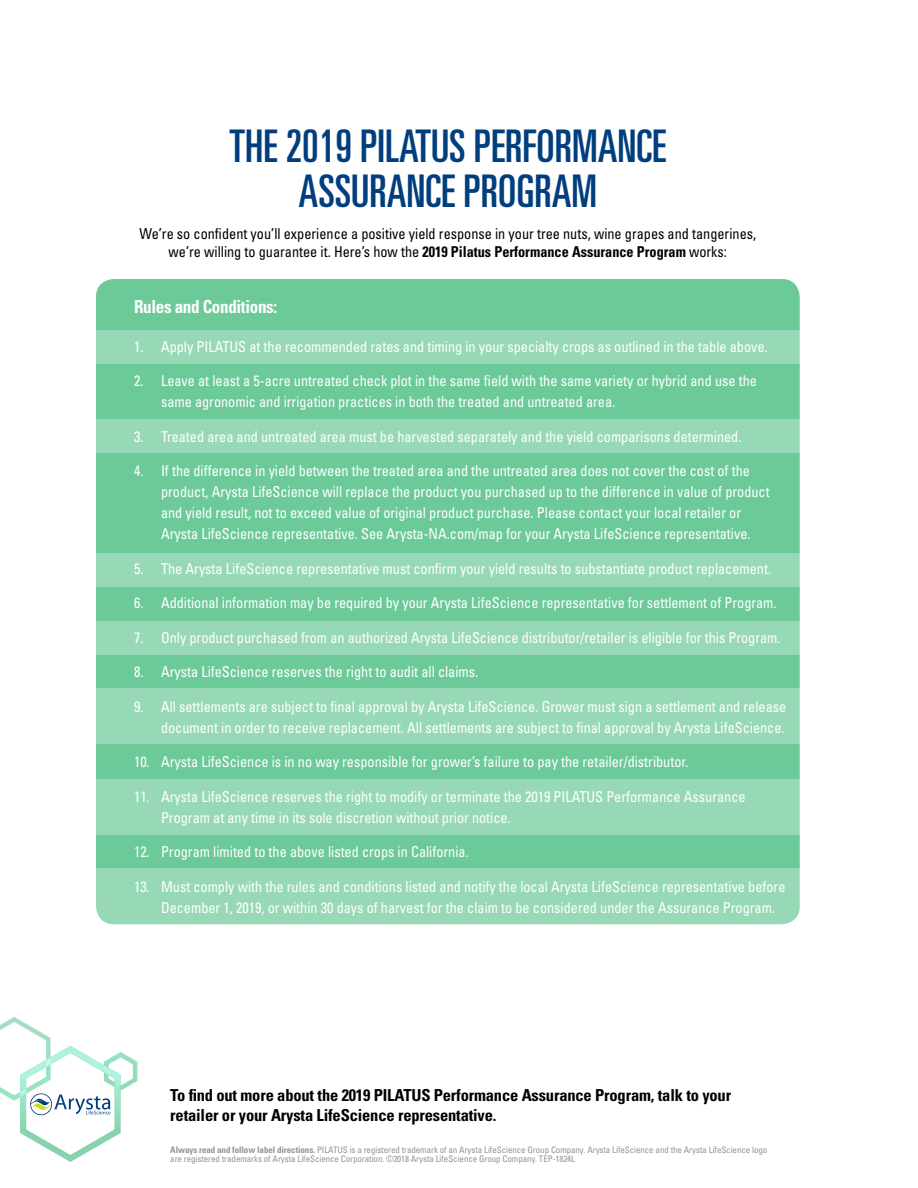
<style>
.page{position:relative;width:918px;height:1188px;background:#fff}
.page>*{position:absolute;margin:0;border:0;box-sizing:border-box;transform-origin:0 0}
.t1{font:ultra-condensed 45px/45px "Univers";color:#003e7e;text-align:center}
.t2{font:700 condensed 18px "Univers";letter-spacing:-.02em;color:#fff;scale:.95 1}
.t3{font:700 condensed 16.5px/19.8px "Univers";letter-spacing:-.01em;color:#000}
.t4{font:condensed 15px/21px "Univers";color:#fff;scale:.95 1}
.t5{font:condensed 15px/18px "Univers";color:#000;text-align:center;scale:.95 1}
.t6{font:condensed 9px/9px "Univers";letter-spacing:-.01em;color:#939598}
.s1{font-weight:700}
</style>
<div class="page">
<svg style="left:0;top:1017px;width:137px;height:145px"></svg>
<div style="left:96px;top:279px;width:704px;height:645px;background:#6cca98;border-radius:18px"></div>
<div style="left:83px;top:330px;width:724px;height:34px;background:#97d9b6"></div>
<div style="left:83px;top:419px;width:724px;height:34px;background:#97d9b6"></div>
<div style="left:84px;top:553px;width:722px;height:34px;background:#97d9b6"></div>
<div style="left:84px;top:621px;width:722px;height:34px;background:#97d9b6"></div>
<div style="left:84px;top:688px;width:722px;height:56px;background:#97d9b6"></div>
<div style="left:84px;top:869px;width:722px;height:55px;background:#97d9b6"></div>
<div style="left:84px;top:779px;width:722px;height:56px;background:#97d9b6"></div>
<h1 class="t1" style="left:230px;top:124px;width:438px">THE 2019 PILATUS PERFORMANCE<br>ASSURANCE PROGRAM</h1>
<p class="t5" style="left:139px;top:224px;width:651px">We’re so confident you’ll experience a positive yield response in your tree nuts, wine grapes and tangerines, we’re willing to guarantee it. Here’s how the <span class="s1">2019 Pilatus Performance Assurance Program</span> works:</p>
<p class="t2" style="left:134px;top:295px;width:152px">Rules and Conditions:</p>
<p class="t4" style="left:134px;top:336px;width:669px">1. Apply PILATUS at the recommended rates and timing in your specialty crops as outlined in the table above.</p>
<p class="t4" style="left:161px;top:370px;width:629px;text-indent:-27px">2. Leave at least a 5-acre untreated check plot in the same field with the same variety or hybrid and use the same agronomic and irrigation practices in both the treated and untreated area.</p>
<p class="t4" style="left:134px;top:426px;width:641px">3. Treated area and untreated area must be harvested separately and the yield comparisons determined.</p>
<p class="t4" style="left:161px;top:460px;width:642px;text-indent:-27px">4. If the difference in yield between the treated area and the untreated area does not cover the cost of the product, Arysta LifeScience will replace the product you purchased up to the difference in value of product and yield result, not to exceed value of original product purchase. Please contact your local retailer or Arysta LifeScience representative. See Arysta-NA.com/map for your Arysta LifeScience representative.</p>
<p class="t4" style="left:134px;top:558px;width:672px">5. The Arysta LifeScience representative must confirm your yield results to substantiate product replacement.</p>
<p class="t4" style="left:134px;top:592px;width:678px">6. Additional information may be required by your Arysta LifeScience representative for settlement of Program.</p>
<p class="t4" style="left:134px;top:627px;width:682px">7. Only product purchased from an authorized Arysta LifeScience distributor/retailer is eligible for this Program.</p>
<p class="t4" style="left:134px;top:661px;width:364px">8. Arysta LifeScience reserves the right to audit all claims.</p>
<p class="t4" style="left:134px;top:696px;width:688px;text-align:right">9. All settlements are subject to final approval by Arysta LifeScience. Grower must sign a settlement and release document in order to receive replacement. All settlements are subject to final approval by Arysta LifeScience.</p>
<p class="t4" style="left:134px;top:751px;width:585px">10. Arysta LifeScience is in no way responsible for grower’s failure to pay the retailer/distributor.</p>
<p class="t4" style="left:161px;top:786px;width:617px;text-indent:-27px">11. Arysta LifeScience reserves the right to modify or terminate the 2019 PILATUS Performance Assurance<br>Program at any time in its sole discretion without prior notice.</p>
<p class="t4" style="left:134px;top:841px;width:354px">12. Program limited to the above listed crops in California.</p>
<p class="t4" style="left:161px;top:876px;width:659px;text-indent:-27px">13. Must comply with the rules and conditions listed and notify the local Arysta LifeScience representative before<br>December 1, 2019, or within 30 days of harvest for the claim to be considered under the Assurance Program.</p>
<p class="t3" style="left:170px;top:1085px;width:562px">To find out more about the 2019 PILATUS Performance Assurance Program, talk to your retailer or your Arysta LifeScience representative.</p>
<p class="t6" style="left:170px;top:1145px;width:599px"><span class="s1">Always read and follow label directions.</span> PILATUS is a registered trademark of an Arysta LifeScience Group Company. Arysta LifeScience and the Arysta LifeScience logo are registered trademarks of Arysta LifeScience Corporation. ©2018 Arysta LifeScience Group Company. TEP-1824L</p>
</div>
